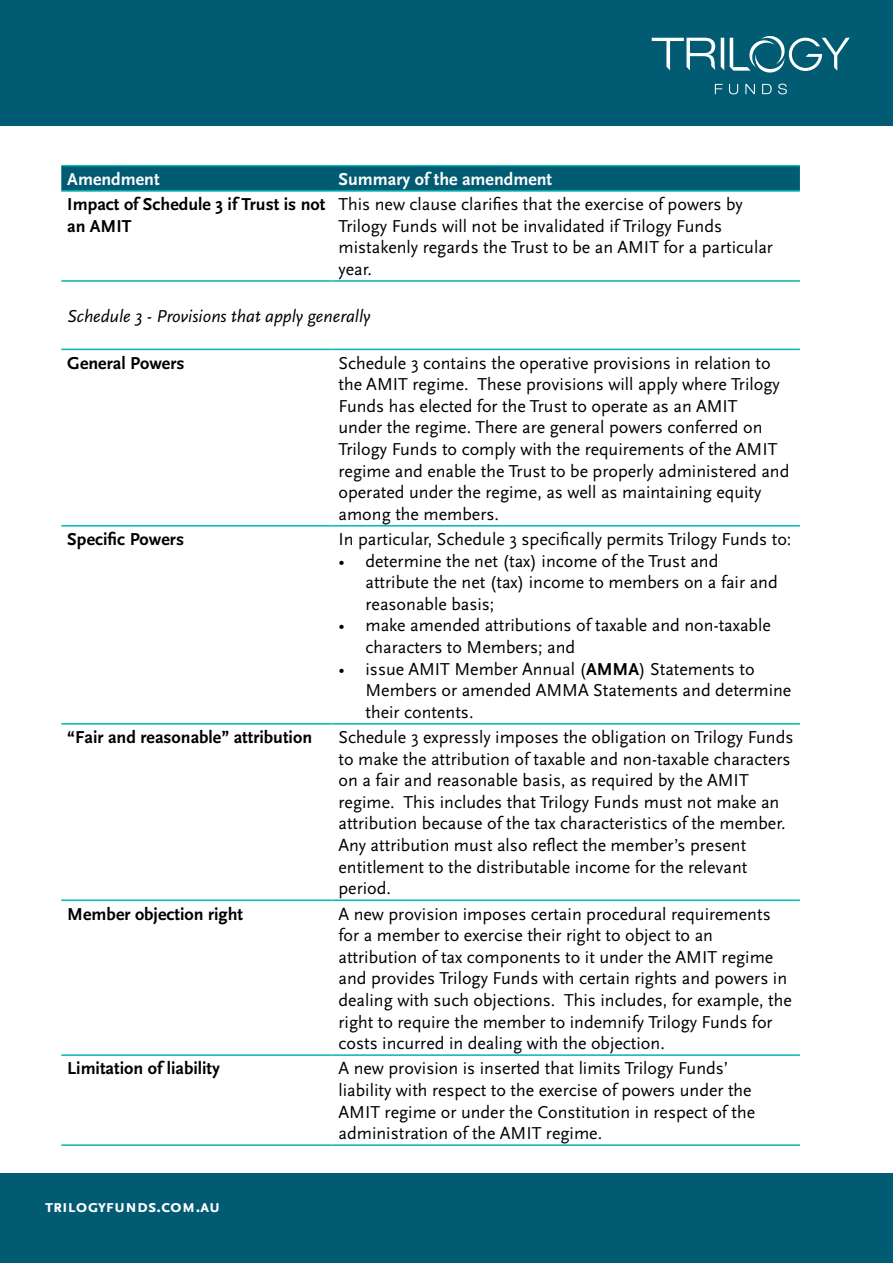
<style>
.page{position:relative;width:893px;height:1263px;background:#fff}
.page>*{position:absolute;margin:0;border:0;box-sizing:border-box;transform-origin:0 0}
.t1{font:18px/21.6px "Scala Sans Pro";color:#000}
.t2{font:700 18px/21.6px "Scala Sans Pro";color:#000}
.t3{font:700 18px "Scala Sans Pro";color:#fff}
.t4{font:italic 18px "Scala Sans Pro";color:#000}
.s1{font-weight:700}
</style>
<div class="page">
<div style="left:0;top:0;width:893px;height:126px;background:#005b73"></div>
<svg style="left:652px;top:35px;width:198px;height:59px;background:#257287"></svg>
<div style="left:0;top:1173px;width:893px;height:90px;background:#005b73"></div>
<div style="left:61px;top:166px;width:739px;height:24px;background:#005b73"></div>
<hr style="left:61px;top:280px;width:271px;height:2px;background:#00b7b2">
<hr style="left:332px;top:280px;width:468px;height:2px;background:#00b7b2">
<hr style="left:61px;top:349px;width:271px;height:1px;background:#00b7b2">
<hr style="left:332px;top:349px;width:468px;height:1px;background:#00b7b2">
<hr style="left:61px;top:165px;width:271px;height:1px;background:#00b7b2">
<hr style="left:332px;top:165px;width:468px;height:1px;background:#00b7b2">
<hr style="left:61px;top:190px;width:271px;height:2px;background:#00b7b2">
<hr style="left:332px;top:190px;width:468px;height:2px;background:#00b7b2">
<hr style="left:61px;top:525px;width:271px;height:1px;background:#00b7b2">
<hr style="left:332px;top:525px;width:468px;height:1px;background:#00b7b2">
<hr style="left:61px;top:723px;width:271px;height:2px;background:#00b7b2">
<hr style="left:332px;top:723px;width:468px;height:2px;background:#00b7b2">
<hr style="left:61px;top:899px;width:271px;height:2px;background:#00b7b2">
<hr style="left:332px;top:899px;width:468px;height:2px;background:#00b7b2">
<hr style="left:61px;top:1054px;width:271px;height:2px;background:#00b7b2">
<hr style="left:332px;top:1054px;width:468px;height:2px;background:#00b7b2">
<hr style="left:61px;top:1144px;width:271px;height:2px;background:#00b7b2">
<hr style="left:332px;top:1144px;width:468px;height:2px;background:#00b7b2">
<p class="t3" style="left:67px;top:169px;width:94px">Amendment</p>
<p class="t3" style="left:338px;top:169px;width:215px">Summary of the amendment</p>
<p class="t2" style="left:67px;top:194px;width:260px">Impact of Schedule 3 if Trust is not an AMIT</p>
<p class="t1" style="left:338px;top:194px;width:436px">This new clause clarifies that the exercise of powers by Trilogy Funds will not be invalidated if Trilogy Funds mistakenly regards the Trust to be an AMIT for a particular year.</p>
<p class="t4" style="left:67px;top:306px;width:305px">Schedule 3 - Provisions that apply generally</p>
<p class="t2" style="left:67px;top:352px;width:119px">General Powers</p>
<p class="t1" style="left:338px;top:352px;width:452px">Schedule 3 contains the operative provisions in relation to the AMIT regime. These provisions will apply where Trilogy Funds has elected for the Trust to operate as an AMIT<br>under the regime. There are general powers conferred on Trilogy Funds to comply with the requirements of the AMIT regime and enable the Trust to be properly administered and operated under the regime, as well as maintaining equity among the members.</p>
<p class="t2" style="left:67px;top:528px;width:118px">Specific Powers</p>
<p class="t1" style="left:338px;top:528px;width:454px">In particular, Schedule 3 specifically permits Trilogy Funds to:</p>
<p class="t1" style="left:365px;top:550px;width:414px;text-indent:-27px">• determine the net (tax) income of the Trust and attribute the net (tax) income to members on a fair and reasonable basis;</p>
<p class="t1" style="left:365px;top:615px;width:407px;text-indent:-27px">• make amended attributions of taxable and non-taxable characters to Members; and</p>
<p class="t1" style="left:365px;top:658px;width:427px;text-indent:-27px">• issue AMIT Member Annual (<span class="s1">AMMA</span>) Statements to<br>Members or amended AMMA Statements and determine their contents.</p>
<p class="t2" style="left:67px;top:726px;width:246px">“Fair and reasonable” attribution</p>
<p class="t1" style="left:338px;top:726px;width:456px">Schedule 3 expressly imposes the obligation on Trilogy Funds to make the attribution of taxable and non-taxable characters on a fair and reasonable basis, as required by the AMIT regime. This includes that Trilogy Funds must not make an attribution because of the tax characteristics of the member.<br>Any attribution must also reflect the member’s present entitlement to the distributable income for the relevant period.</p>
<p class="t2" style="left:67px;top:903px;width:177px">Member objection right</p>
<p class="t1" style="left:338px;top:903px;width:455px">A new provision imposes certain procedural requirements for a member to exercise their right to object to an attribution of tax components to it under the AMIT regime and provides Trilogy Funds with certain rights and powers in dealing with such objections. This includes, for example, the right to require the member to indemnify Trilogy Funds for costs incurred in dealing with the objection.</p>
<p class="t2" style="left:67px;top:1058px;width:154px">Limitation of liability</p>
<p class="t1" style="left:338px;top:1058px;width:418px">A new provision is inserted that limits Trilogy Funds’ liability with respect to the exercise of powers under the AMIT regime or under the Constitution in respect of the administration of the AMIT regime.</p>
<p class="t3" style="left:45px;top:1195px;width:177px">trilogyfunds.com.au</p>
</div>
